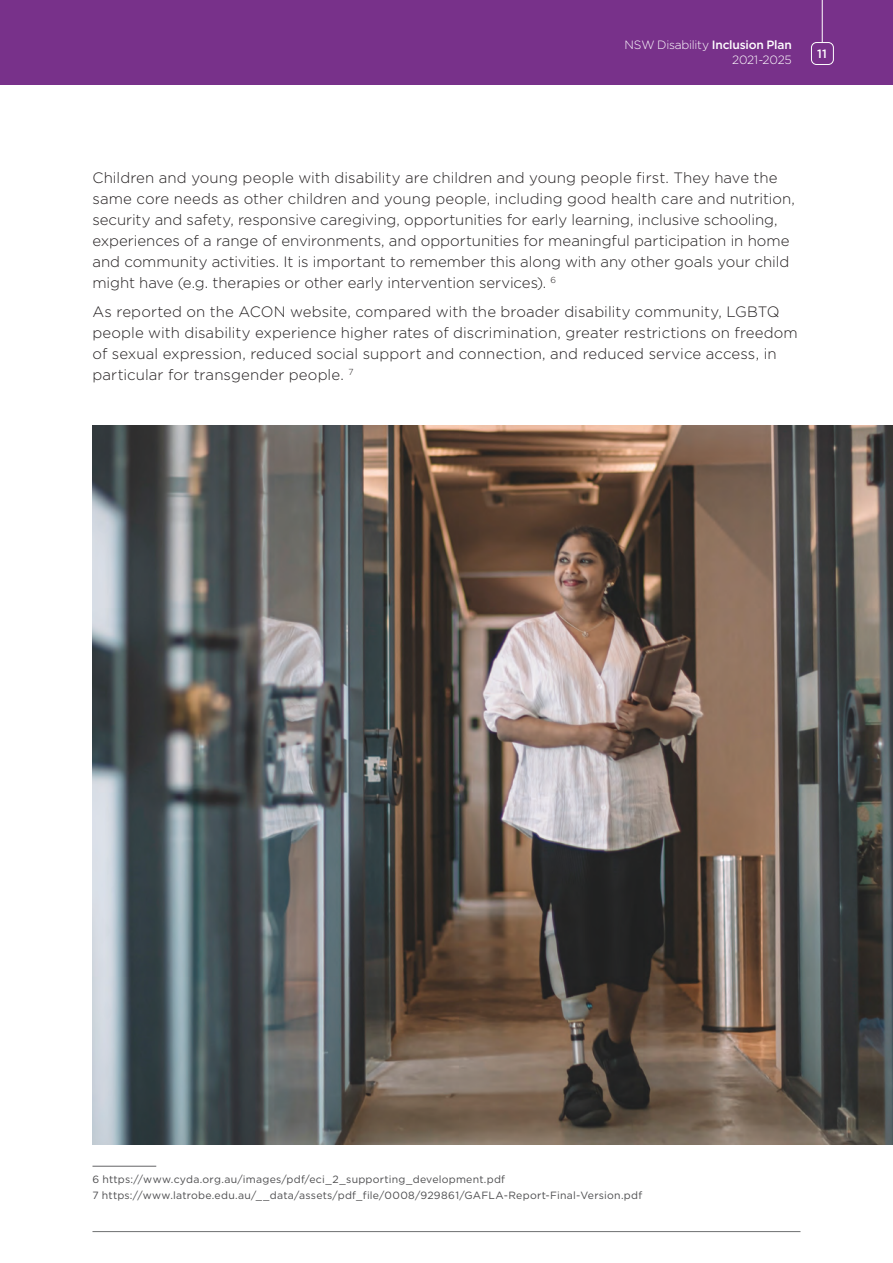
<style>
.page{position:relative;width:893px;height:1263px;background:#fff}
.page>*{position:absolute;margin:0;border:0;box-sizing:border-box;transform-origin:0 0}
.BODY{font:300 15px/21px "Gotham";color:#231f20}
.t1{font:300 12px/15px "Gotham";letter-spacing:-.015em;color:#fff;text-align:right}
.t2{font:500 12px "Gotham";color:#fff}
.FOOTNOTE{font:10.5px "Gotham";letter-spacing:.025em;color:#4d4d4f}
.s1{font-weight:500}
</style>
<div class="page">
<div style="left:0;top:0;width:893px;height:85px;background:#78318a"></div>
<hr style="left:822px;top:0;width:1px;height:43px;background:#fff">
<div style="left:811px;top:42px;width:22px;height:23px;border:1px solid #fff;border-radius:5px"></div>
<hr style="left:92px;top:1231px;width:708px;height:1px;background:#6d6f71">
<img style="left:92px;top:426px;width:801px;height:718px">
<hr style="left:92px;top:1166px;width:64px;height:1px;background:#636466">
<p class="t1" style="left:624px;top:37px;width:169px">NSW Disability <span class="s1">Inclusion Plan<br></span>2021-2025</p>
<p class="t2" style="left:817px;top:46px;width:11px">11</p>
<p class="BODY" style="left:92px;top:167px;width:704px">Children and young people with disability are children and young people first. They have the same core needs as other children and young people, including good health care and nutrition, security and safety, responsive caregiving, opportunities for early learning, inclusive schooling, experiences of a range of environments, and opportunities for meaningful participation in home and community activities. It is important to remember this along with any other goals your child might have (e.g. therapies or other early intervention services). <sup>6</sup></p>
<p class="BODY" style="left:92px;top:301px;width:707px">As reported on the ACON website, compared with the broader disability community, LGBTQ people with disability experience higher rates of discrimination, greater restrictions on freedom of sexual expression, reduced social support and connection, and reduced service access, in particular for transgender people. <sup>7</sup></p>
<p class="FOOTNOTE" style="left:92px;top:1172px;width:414px">6 https://www.cyda.org.au/images/pdf/eci_2_supporting_development.pdf</p>
<p class="FOOTNOTE" style="left:92px;top:1189px;width:551px">7 https://www.latrobe.edu.au/__data/assets/pdf_file/0008/929861/GAFLA-Report-Final-Version.pdf</p>
</div>
